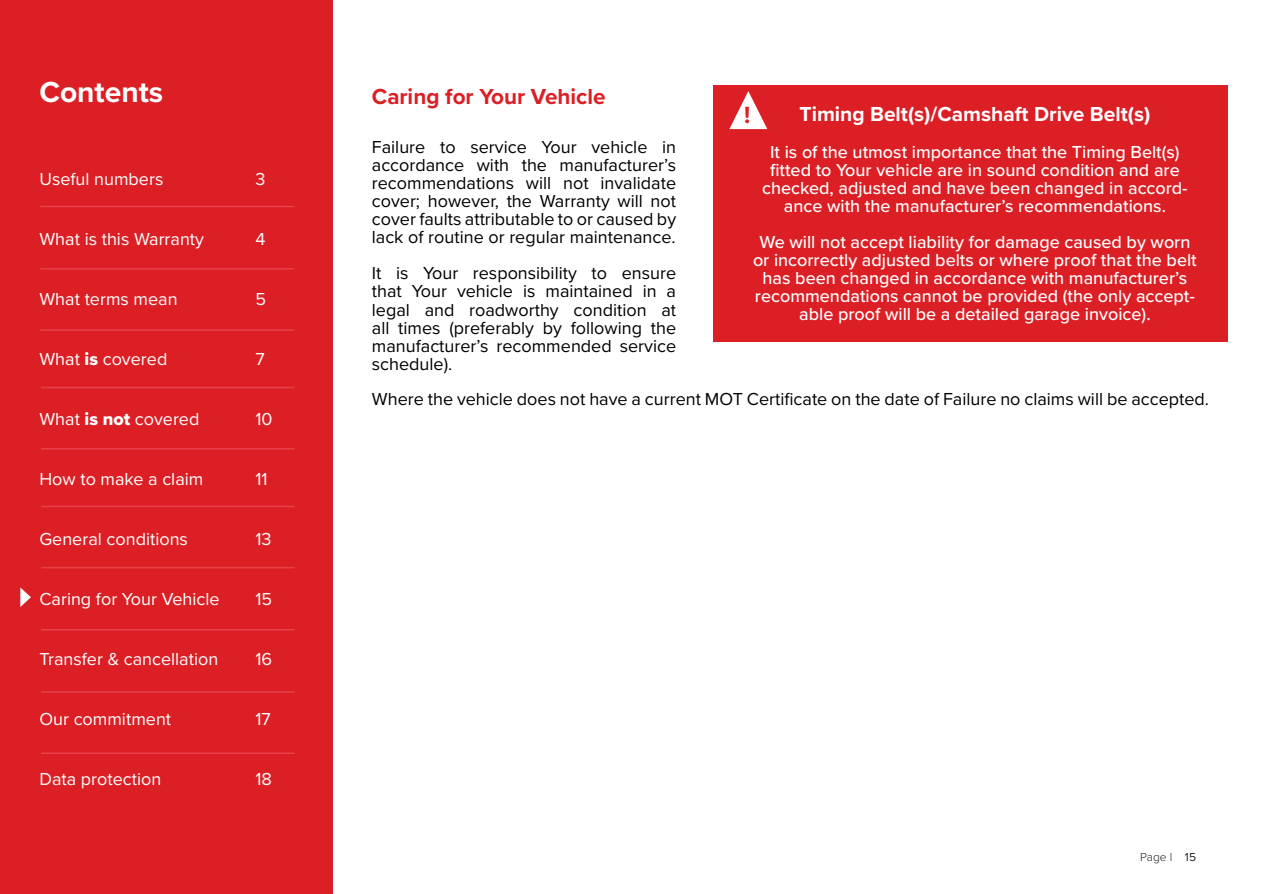
<style>
.page{position:relative;width:1263px;height:894px;background:#fff}
.page>*{position:absolute;margin:0;border:0;box-sizing:border-box;transform-origin:0 0}
.t1{font:700 30px "Proxima Nova";color:#fff}
.t2{font:700 24.3px "Proxima Nova";color:#db1f25}
.t3{font:700 22.5px "Proxima Nova";color:#db1f25}
.t4{font:700 21px "Proxima Nova";color:#fff}
.t5{font:18px/18px "Proxima Nova";color:#000;text-align:justify}
.t6{font:500 18px/18px "Proxima Nova";color:#fff;text-align:center}
.t7{font:18px "Proxima Nova";color:#fff}
.t8{font:300 12px "Proxima Nova";color:#231f20}
.s1{font-family:"Proxima Nova Extrabld"}
.s2{font-weight:400}
</style>
<div class="page">
<div style="left:0;top:0;width:333px;height:893px;background:#db1f25"></div>
<hr style="left:40px;top:268px;width:254px;height:1px;background:#e7424a">
<hr style="left:40px;top:329px;width:254px;height:2px;background:#e7424a">
<hr style="left:41px;top:386px;width:253px;height:2px;background:#e7424a">
<hr style="left:41px;top:448px;width:253px;height:1px;background:#e7424a">
<hr style="left:41px;top:505px;width:253px;height:2px;background:#e7424a">
<hr style="left:41px;top:566px;width:253px;height:2px;background:#e7424a">
<hr style="left:41px;top:628px;width:253px;height:2px;background:#e7424a">
<hr style="left:41px;top:691px;width:253px;height:1px;background:#e7424a">
<hr style="left:41px;top:752px;width:253px;height:1px;background:#e7424a">
<hr style="left:40px;top:206px;width:254px;height:1px;background:#e7424a">
<svg style="left:20px;top:587px;width:11px;height:19px"></svg>
<div style="left:713px;top:86px;width:515px;height:256px;background:#db1f25"></div>
<svg style="left:729px;top:91px;width:38px;height:38px"></svg>
<h1 class="t1" style="left:39px;top:70px;width:125px">Contents</h1>
<p class="t7" style="left:39px;top:165px;width:125px">Useful numbers</p>
<p class="t7" style="left:255px;top:165px;width:12px">3</p>
<p class="t7" style="left:39px;top:225px;width:166px">What is this Warranty</p>
<p class="t7" style="left:255px;top:225px;width:12px">4</p>
<p class="t7" style="left:39px;top:285px;width:140px">What terms mean</p>
<p class="t7" style="left:255px;top:285px;width:12px">5</p>
<p class="t7" style="left:39px;top:345px;width:129px">What <span class="s1">is</span> covered</p>
<p class="t7" style="left:255px;top:345px;width:11px">7</p>
<p class="t7" style="left:39px;top:405px;width:162px">What <span class="s1">is not</span> covered</p>
<p class="t7" style="left:255px;top:405px;width:19px">10</p>
<p class="t7" style="left:39px;top:465px;width:166px">How to make a claim</p>
<p class="t7" style="left:255px;top:465px;width:14px">11</p>
<p class="t7" style="left:39px;top:525px;width:150px">General conditions</p>
<p class="t7" style="left:255px;top:525px;width:18px">13</p>
<p class="t7" style="left:39px;top:585px;width:182px">Caring for Your Vehicle</p>
<p class="t7" style="left:255px;top:585px;width:18px">15</p>
<p class="t7" style="left:39px;top:645px;width:180px">Transfer &amp; cancellation</p>
<p class="t7" style="left:255px;top:645px;width:18px">16</p>
<p class="t7" style="left:39px;top:705px;width:133px">Our commitment</p>
<p class="t7" style="left:255px;top:705px;width:17px">17</p>
<p class="t7" style="left:39px;top:765px;width:123px">Data protection</p>
<p class="t7" style="left:255px;top:765px;width:18px">18</p>
<p class="t3" style="left:372px;top:79px;width:235px">Caring for Your Vehicle</p>
<p class="t5" style="left:372px;top:137px;width:306px">Failure to service Your vehicle in accordance with the manufacturer’s recommendations will not invalidate cover; however, the Warranty will not cover faults attributable to or caused by lack of routine or regular maintenance.</p>
<p class="t5" style="left:372px;top:263px;width:306px">It is Your responsibility to ensure that Your vehicle is maintained in a legal and roadworthy condition at all times (preferably by following the manufacturer’s recommended service schedule).</p>
<p class="t4" style="left:799px;top:98px;width:352px">Timing Belt(s)/Camshaft Drive Belt(s)</p>
<p class="t6" style="left:762px;top:142px;width:427px">It is of the utmost importance that the Timing Belt(s) fitted to Your vehicle are in sound condition and are checked, adjusted and have been changed in accord&shy;ance with the manufacturer’s recommendations.</p>
<p class="t6" style="left:753px;top:232px;width:445px">We will not accept liability for damage caused by worn or incorrectly adjusted belts or where proof that the belt has been changed in accordance with manufacturer’s recommendations cannot be provided (the only accept&shy;able proof will be a detailed garage invoice).</p>
<p class="t2" style="left:744px;top:97px;width:8px">!</p>
<p class="t5" style="left:372px;top:388px;width:839px">Where the vehicle does not have a current MOT Certificate on the date of Failure no claims will be accepted.</p>
<p class="t8" style="left:1140px;top:847px;width:57px">Page l <span class="s2">15</span></p>
</div>
